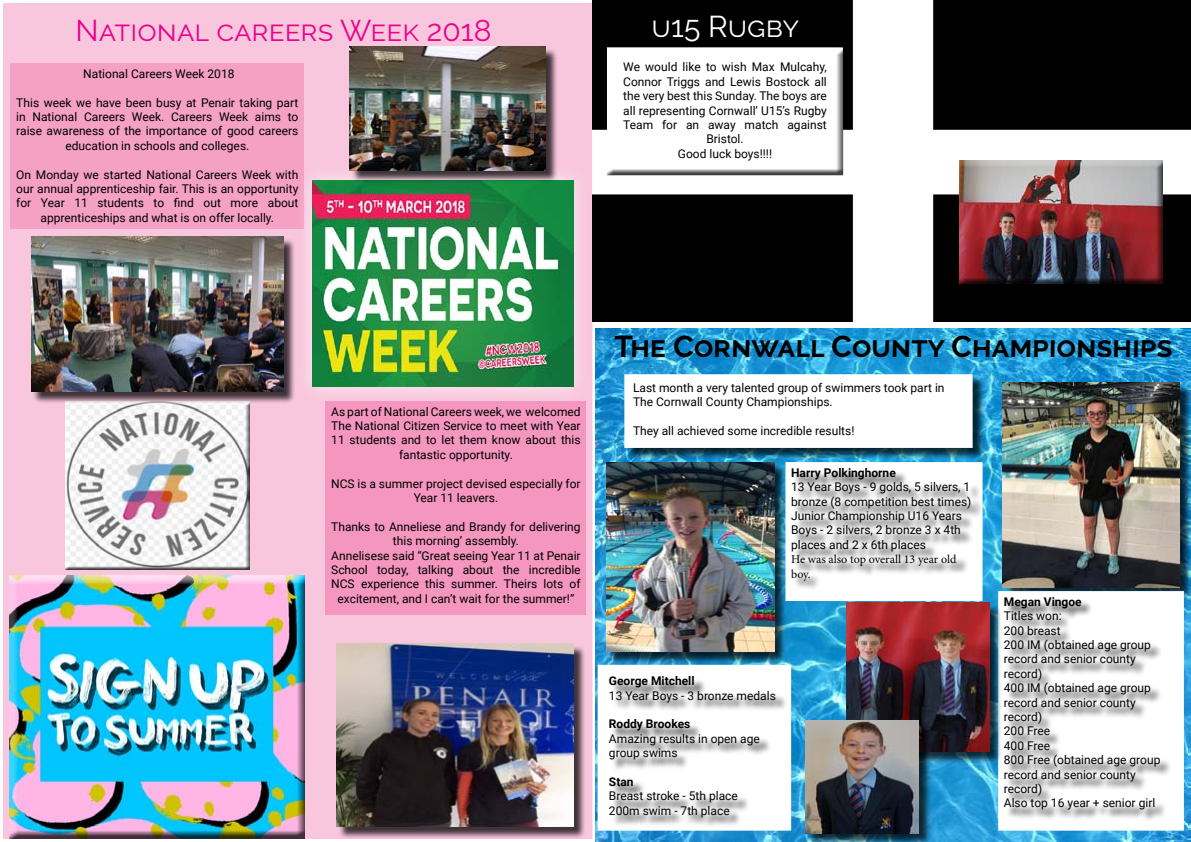
<style>
.page{position:relative;width:1191px;height:842px;background:#fff}
.page>*{position:absolute;margin:0;border:0;box-sizing:border-box;transform-origin:0 0}
.t1{font:700 30px "Raleway";color:#000}
.t2{font:30px "Raleway";color:#ec008c}
.t3{font:30px "Raleway";color:#fff}
.t4{font:12px/14.4px "Roboto";color:#000;text-align:center}
.t5{font:700 12px "Roboto";color:#000}
.t6{font:12px/14.4px "Minion Pro";color:#000}
</style>
<div class="page">
<div style="left:2px;top:2px;width:592px;height:838px;background:#f9c7dd"></div>
<div style="left:11px;top:63px;width:293px;height:165px;background:#f5a0c5"></div>
<div style="left:297px;top:164px;width:293px;height:239px;background:#fff;opacity:.75"></div>
<img style="left:312px;top:180px;width:261px;height:207px">
<div style="left:351px;top:48px;width:206px;height:134px;background:#000;opacity:.75"></div>
<img style="left:350px;top:47px;width:195px;height:123px">
<div style="left:325px;top:401px;width:261px;height:214px;background:#f496bf"></div>
<div style="left:5px;top:575px;width:308px;height:265px;background:#000;opacity:.75"></div>
<div style="left:65px;top:402px;width:184px;height:167px;background:#000;opacity:.75"></div>
<div style="left:338px;top:646px;width:247px;height:194px;background:#000;opacity:.75"></div>
<img style="left:336px;top:644px;width:237px;height:183px">
<div style="left:33px;top:238px;width:263px;height:165px;background:#000;opacity:.75"></div>
<img style="left:31px;top:237px;width:252px;height:154px">
<img style="left:593px;top:0;width:598px;height:322px">
<div style="left:954px;top:159px;width:216px;height:125px;background:#000;opacity:.75"></div>
<div style="left:602px;top:45px;width:248px;height:130px;background:#000;opacity:.75"></div>
<img style="left:595px;top:329px;width:595px;height:513px">
<div style="left:626px;top:376px;width:359px;height:84px;background:#000;opacity:.75"></div>
<div style="left:626px;top:376px;width:345px;height:70px;background:#fff"></div>
<div style="left:624px;top:374px;width:348px;height:74px;border:3px solid #fff"></div>
<div style="left:608px;top:464px;width:179px;height:201px;background:#000;opacity:.75"></div>
<img style="left:606px;top:462px;width:168px;height:190px">
<div style="left:785px;top:462px;width:197px;height:139px;background:#fff;border:3px solid #fff"></div>
<div style="left:793px;top:469px;width:190px;height:124px;background:#000;opacity:.75"></div>
<div style="left:1004px;top:385px;width:187px;height:215px;background:#000;opacity:.75"></div>
<img style="left:1002px;top:383px;width:177px;height:204px">
<div style="left:998px;top:591px;width:185px;height:240px;background:#fff;border:3px solid #fff"></div>
<div style="left:1006px;top:598px;width:165px;height:224px;background:#000;opacity:.75"></div>
<div style="left:848px;top:604px;width:154px;height:160px;background:#000;opacity:.75"></div>
<img style="left:846px;top:602px;width:143px;height:149px">
<div style="left:807px;top:722px;width:124px;height:120px;background:#000;opacity:.75"></div>
<img style="left:805px;top:720px;width:113px;height:113px">
<div style="left:597px;top:665px;width:194px;height:166px;background:#fff;border:3px solid #fff"></div>
<div style="left:611px;top:677px;width:176px;height:151px;background:#000;opacity:.75"></div>
<h1 class="t2" style="left:76px;top:13px;width:417px">National careers Week 2018</h1>
<p class="t4" style="left:83px;top:66px;width:153px">National Careers Week 2018</p>
<p class="t4" style="left:16px;top:95px;width:284px">This week we have been busy at Penair taking part in National Careers Week. Careers Week aims to raise awareness of the importance of good careers education in schools and colleges.</p>
<p class="t4" style="left:16px;top:167px;width:284px">On Monday we started National Careers Week with our annual apprenticeship fair. This is an opportunity for Year 11 students to find out more about apprenticeships and what is on offer locally.</p>
<h1 class="t3" style="left:651px;top:9px;width:149px">u15 Rugby</h1>
<p class="t4" style="left:623px;top:59px;width:205px">We would like to wish Max Mulcahy,<br>Connor Triggs and Lewis Bostock all the very best this Sunday. The boys are all representing Cornwall’ U15’s Rugby<br>Team for an away match against<br>Bristol.<br>Good luck boys!!!!</p>
<p class="t4" style="left:331px;top:404px;width:251px">As part of National Careers week, we welcomed The National Citizen Service to meet with Year 11 students and to let them know about this fantastic opportunity.</p>
<p class="t4" style="left:331px;top:476px;width:251px">NCS is a summer project devised especially for<br>Year 11 leavers.</p>
<p class="t4" style="left:331px;top:519px;width:251px">Thanks to Anneliese and Brandy for delivering this morning’ assembly.<br>Annelisese said “Great seeing Year 11 at Penair School today, talking about the incredible NCS experience this summer. Theirs lots of excitement, and I can’t wait for the summer!”</p>
<h1 class="t1" style="left:614px;top:329px;width:560px">The Cornwall County Championships</h1>
<p class="t4" style="left:633px;top:380px;width:313px;text-align:left">Last month a very talented group of swimmers took part in<br>The Cornwall County Championships.</p>
<p class="t4" style="left:633px;top:423px;width:223px">They all achieved some incredible results!</p>
<p class="t5" style="left:791px;top:464px;width:106px">Harry Polkinghorne</p>
<p class="t4" style="left:791px;top:479px;width:182px;text-align:left">13 Year Boys - 9 golds, 5 silvers, 1 bronze (8 competition best times)<br>Junior Championship U16 Years<br>Boys - 2 silvers, 2 bronze 3 x 4th places and 2 x 6th places</p>
<p class="t6" style="left:791px;top:552px;width:167px">He was also top overall 13 year old boy.</p>
<p class="t5" style="left:1003px;top:593px;width:79px">Megan Vingoe</p>
<p class="t4" style="left:1003px;top:608px;width:158px;text-align:left">Titles won:<br>200 breast<br>200 IM (obtained age group record and senior county record)<br>400 IM (obtained age group record and senior county record)<br>200 Free<br>400 Free<br>800 Free (obtained age group record and senior county record)<br>Also top 16 year + senior girl</p>
<p class="t5" style="left:609px;top:672px;width:87px">George Mitchell</p>
<p class="t4" style="left:609px;top:688px;width:168px">13 Year Boys - 3 bronze medals</p>
<p class="t5" style="left:609px;top:716px;width:83px">Roddy Brookes</p>
<p class="t4" style="left:609px;top:731px;width:152px;text-align:left">Amazing results in open age group swims</p>
<p class="t5" style="left:609px;top:773px;width:26px">Stan</p>
<p class="t4" style="left:609px;top:788px;width:130px;text-align:left">Breast stroke - 5th place<br>200m swim - 7th place</p>
</div>
